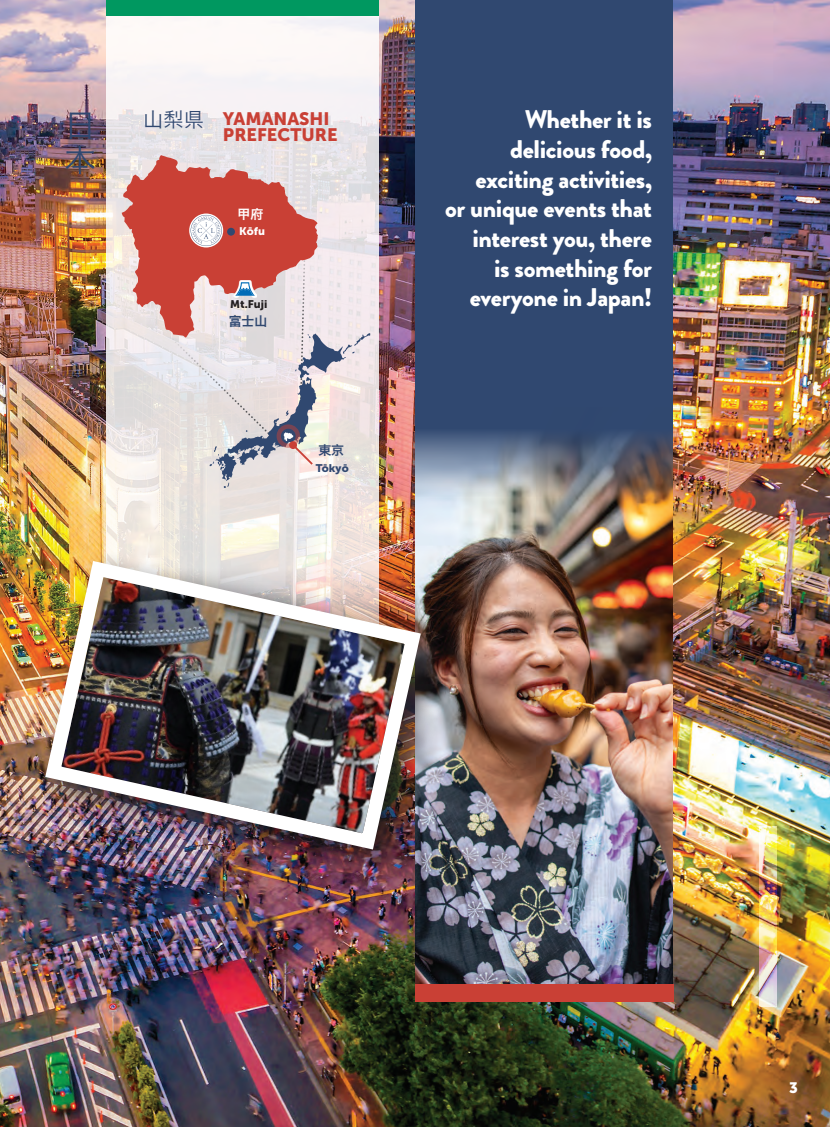
<style>
.page{position:relative;width:830px;height:1127px;background:#fff}
.page>*{position:absolute;margin:0;border:0;box-sizing:border-box;transform-origin:0 0}
.iCLA_Body{font:31.5px/35.7px "Hiragino Sans CNS W3";color:#304870}
.iCLA_Body-2{font:900 25.5px/29.7px "Brandon Grotesque";letter-spacing:-.015em;color:#fff;text-align:right}
.iCLA_Body-3{font:20.25px "Hiragino Sans CNS W3";color:#304870}
.iCLA_Sub1{font:17.85px/16.2px "Museo Sans 900";color:#c94035}
.t1{font:15px "Museo Sans 900";color:#fff}
.iCLA_Body-4{font:12.9px "Hiragino Sans CNS W6";color:#304870}
.iCLA_Body-5{font:12.9px "Hiragino Sans CNS W6";color:#fff}
.iCLA_Caption{font:10.95px "Museo Sans 900";letter-spacing:.005em;color:#231f20}
.iCLA_Caption-2{font:10.95px "Museo Sans 900";letter-spacing:.005em;color:#304870}
.iCLA_Caption-3{font:10.95px "Museo Sans 900";color:#fff}
</style>
<div class="page">
<img style="left:0;top:0;width:829px;height:1127px">
<div style="left:415px;top:0;width:257px;height:691px;background:#304870"></div>
<img style="left:415px;top:432px;width:257px;height:552px">
<img style="left:759px;top:826px;width:17px;height:181px">
<svg style="left:106px;top:16px;width:272px;height:534px;fill:#f6f2f1"></svg>
<svg style="left:122px;top:155px;width:248px;height:333px;background:#dbb7b6"></svg>
<div style="left:289px;top:441px;width:8px;height:8px;background:#c94035;border-radius:50%"></div>
<div style="left:227px;top:228px;width:8px;height:8px;background:#304870;border-radius:50%"></div>
<div style="left:106px;top:0;width:272px;height:16px;background:#009860"></div>
<div style="left:415px;top:984px;width:257px;height:17px;background:#c94035"></div>
<div style="left:34px;top:550px;width:419px;height:332px;background:#231f20;opacity:.75"></div>
<img style="left:37px;top:553px;width:391px;height:304px">
<p class="iCLA_Body" style="left:64px;top:105px;width:33px">日本</p>
<p class="iCLA_Body-3" style="left:143px;top:104px;width:62px">山梨県</p>
<p class="iCLA_Sub1" style="left:223px;top:110px;width:116px">YAMANASHI<br>PREFECTURE</p>
<p class="iCLA_Body-5" style="left:237px;top:204px;width:27px">甲府</p>
<p class="iCLA_Caption-3" style="left:239px;top:225px;width:27px">Kōfu</p>
<p class="iCLA_Caption" style="left:230px;top:298px;width:39px">Mt.Fuji</p>
<p class="iCLA_Body-4" style="left:228px;top:310px;width:40px">富士山</p>
<p class="iCLA_Body-4" style="left:318px;top:439px;width:27px">東京</p>
<p class="iCLA_Caption-2" style="left:315px;top:462px;width:35px">Tōkyō</p>
<p class="iCLA_Body-2" style="left:445px;top:105px;width:208px">Whether it is delicious food, exciting activities,<br>or unique events that interest you, there<br>is something for everyone in Japan!</p>
<p class="t1" style="left:788px;top:1079px;width:10px">3</p>
</div>
